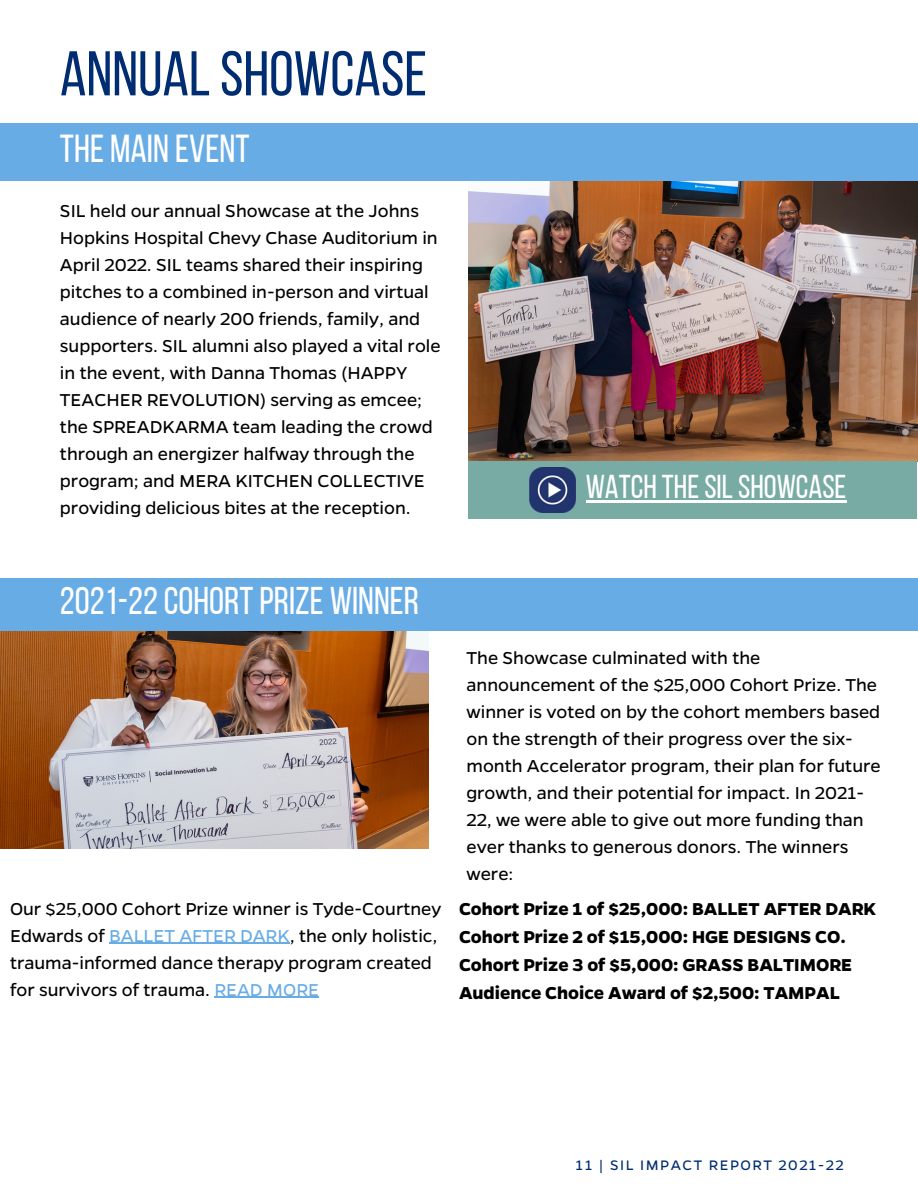
<style>
.page{position:relative;width:918px;height:1188px;background:#fff}
.page>*{position:absolute;margin:0;border:0;box-sizing:border-box;transform-origin:0 0}
.t1{font:63px "Bebas Neue";color:#002d72}
.t2{font:39px "Bebas Neue";color:#fff}
.t3{font:38.55px "Bebas Neue";color:#fff}
.t4{font:33px "Bebas Neue";color:#fff}
.t5{font:19.5px/27px "Gentona";color:#000}
.t6{font:700 19.5px/28.2px "Gentona";color:#000}
.t7{font:15.6px "Gentona";letter-spacing:.1em;color:#002d72}
.s1{color:#68ace5}
</style>
<div class="page">
<img style="left:468px;top:180px;width:449px;height:282px">
<div style="left:0;top:123px;width:918px;height:57px;background:#68ace5"></div>
<img style="left:0;top:632px;width:429px;height:217px">
<div style="left:0;top:578px;width:918px;height:53px;background:#68ace5"></div>
<div style="left:468px;top:462px;width:449px;height:57px;background:#79aba5"></div>
<img style="left:530px;top:467px;width:46px;height:45px">
<hr style="left:109px;top:943px;width:181px;height:1px;background:#68ace5">
<hr style="left:214px;top:997px;width:105px;height:1px;background:#68ace5">
<hr style="left:586px;top:500px;width:261px;height:3px;background:#fff">
<h1 class="t1" style="left:60px;top:48px;width:369px">ANNUALSHOWCASE</h1>
<h2 class="t2" style="left:60px;top:133px;width:191px">THE MAIN EVENT</h2>
<p class="t5" style="left:60px;top:196px;width:382px">SIL held our annual Showcase at the Johns Hopkins Hospital Chevy Chase Auditorium in April 2022. SIL teams shared their inspiring pitches to a combined in-person and virtual audience of nearly 200 friends, family, and supporters. SIL alumni also played a vital role in the event, with Danna Thomas (HAPPY TEACHER REVOLUTION) serving as emcee; the SPREADKARMA team leading the crowd through an energizer halfway through the program; and MERA KITCHEN COLLECTIVE providing delicious bites at the reception.</p>
<h3 class="t4" style="left:586px;top:473px;width:262px">WATCH THESILSHOWCASE</h3>
<h3 class="t3" style="left:60px;top:585px;width:360px">2021-22COHORTPRIZE WINNER</h3>
<p class="t5" style="left:10px;top:894px;width:433px">Our $25,000 Cohort Prize winner is Tyde-Courtney Edwards of <span class="s1">BALLET AFTER DARK</span>, the only holistic, trauma-informed dance therapy program created for survivors of trauma. <span class="s1">READ MORE</span></p>
<p class="t5" style="left:467px;top:644px;width:416px">The Showcase culminated with the announcement of the $25,000 Cohort Prize. The winner is voted on by the cohort members based on the strength of their progress over the six&shy;month Accelerator program, their plan for future growth, and their potential for impact. In 2021- 22, we were able to give out more funding than ever thanks to generous donors. The winners were:</p>
<p class="t6" style="left:459px;top:893px;width:419px">Cohort Prize 1 of $25,000: BALLET AFTER DARK Cohort Prize 2 of $15,000: HGE DESIGNS CO.<br>Cohort Prize 3 of $5,000: GRASS BALTIMORE Audience Choice Award of $2,500: TAMPAL</p>
<p class="t7" style="left:576px;top:1155px;width:269px">11 | SIL IMPACT REPORT 2021-22</p>
</div>
